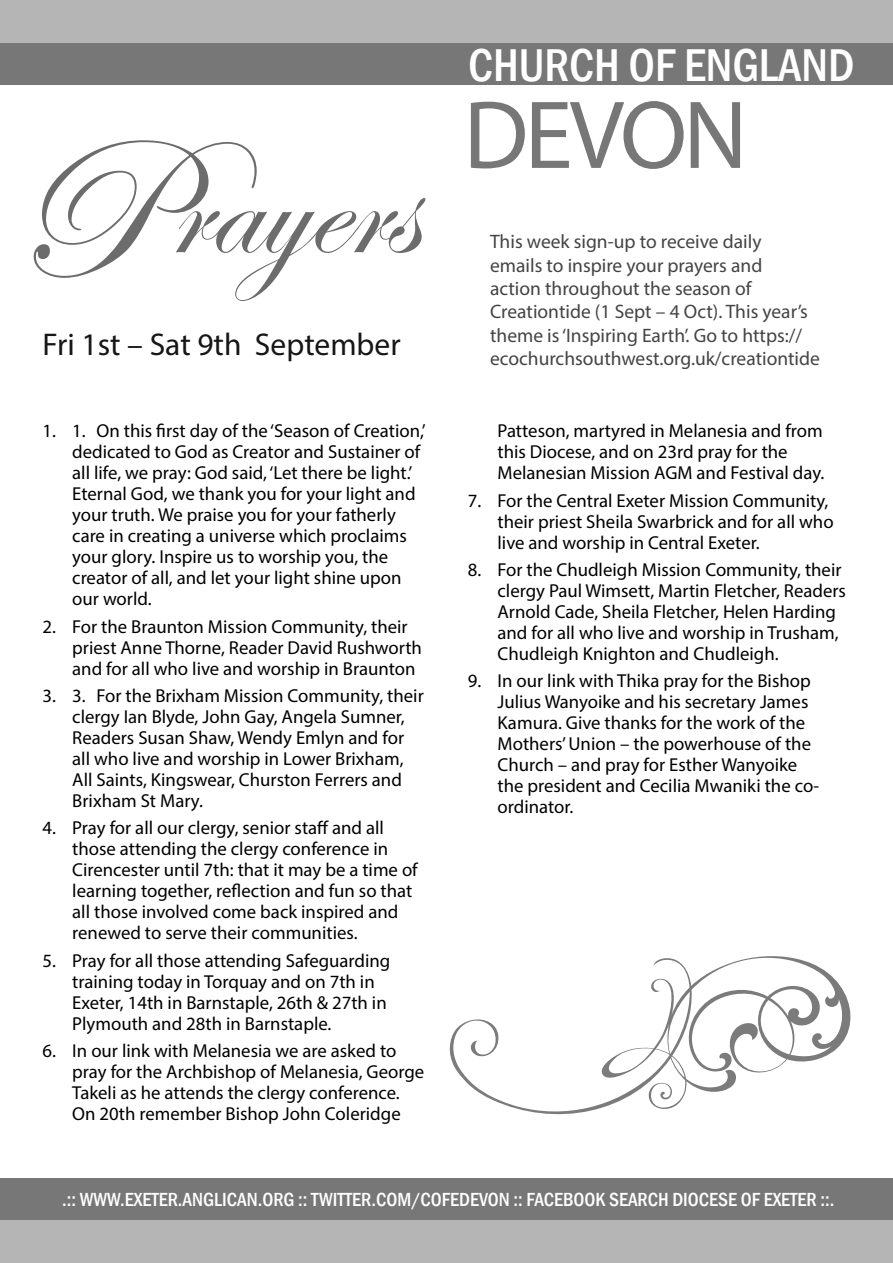
<style>
.page{position:relative;width:893px;height:1263px;background:#fff}
.page>*{position:absolute;margin:0;border:0;box-sizing:border-box;transform-origin:0 0}
.t1{font:151.5px "Edwardian Script ITC";color:#6c6c6c}
.t2{font:97.5px "Myriad Pro";letter-spacing:-.04em;color:#777}
.t3{font:500 condensed 47.25px "Franklin Gothic";color:#fff}
.t4{font:31.5px "Myriad Pro";color:#161616}
.t5{font:19.5px/23.4px "Myriad Pro";color:#444}
.t6{font:500 condensed 19.5px "Franklin Gothic";color:#fff}
.t7{font:18.75px/21px "Myriad Pro";color:#000}
.s1{font-size:202.5px}
</style>
<div class="page">
<div style="left:0;top:43px;width:893px;height:42px;background:#777"></div>
<div style="left:0;top:0;width:893px;height:43px;background:#b5b5b5"></div>
<div style="left:0;top:1178px;width:893px;height:42px;background:#777"></div>
<div style="left:0;top:1220px;width:893px;height:43px;background:#b5b5b5"></div>
<svg style="left:449px;top:956px;width:402px;height:159px"></svg>
<svg style="left:607px;top:992px;width:83px;height:85px"></svg>
<svg style="left:760px;top:987px;width:53px;height:67px"></svg>
<h1 class="t1" style="left:11px;top:122px;width:407px"><span class="s1">P</span>rayers</h1>
<h3 class="t4" style="left:43px;top:325px;width:360px">Fri 1st – Sat 9th September</h3>
<p class="t7" style="left:72px;top:420px;width:355px;text-indent:-30px">1. 1. On this first day of the ‘Season of Creation,’ dedicated to God as Creator and Sustainer of all life, we pray: God said, ‘Let there be light.’ Eternal God, we thank you for your light and your truth. We praise you for your fatherly care in creating a universe which proclaims your glory. Inspire us to worship you, the creator of all, and let your light shine upon our world.</p>
<p class="t7" style="left:72px;top:615px;width:351px;text-indent:-30px">2. For the Braunton Mission Community, their priest Anne Thorne, Reader David Rushworth and for all who live and worship in Braunton</p>
<p class="t7" style="left:72px;top:685px;width:353px;text-indent:-30px">3. 3. For the Brixham Mission Community, their clergy Ian Blyde, John Gay, Angela Sumner, Readers Susan Shaw, Wendy Emlyn and for all who live and worship in Lower Brixham, All Saints, Kingswear, Churston Ferrers and Brixham St Mary.</p>
<p class="t7" style="left:72px;top:817px;width:347px;text-indent:-30px">4. Pray for all our clergy, senior staff and all those attending the clergy conference in Cirencester until 7th: that it may be a time of learning together, reflection and fun so that all those involved come back inspired and renewed to serve their communities.</p>
<p class="t7" style="left:72px;top:950px;width:320px;text-indent:-30px">5. Pray for all those attending Safeguarding training today in Torquay and on 7th in Exeter, 14th in Barnstaple, 26th &amp; 27th in Plymouth and 28th in Barnstaple.</p>
<p class="t7" style="left:72px;top:1040px;width:354px;text-indent:-30px">6. In our link with Melanesia we are asked to pray for the Archbishop of Melanesia, George Takeli as he attends the clergy conference.<br>On 20th remember Bishop John Coleridge</p>
<h3 class="t3" style="left:468px;top:34px;width:388px">CHURCH OF ENGLAND</h3>
<h2 class="t2" style="left:463px;top:75px;width:285px">DEVON</h2>
<p class="t5" style="left:490px;top:230px;width:331px">This week sign-up to receive daily<br>emails to inspire your prayers and<br>action throughout the season of Creationtide (1 Sept – 4 Oct). This year’s theme is ‘Inspiring Earth’. Go to https:// ecochurchsouthwest.org.uk/creationtide</p>
<p class="t7" style="left:497px;top:420px;width:328px">Patteson, martyred in Melanesia and from this Diocese, and on 23rd pray for the<br>Melanesian Mission AGM and Festival day.</p>
<p class="t7" style="left:497px;top:489px;width:338px;text-indent:-30px">7. For the Central Exeter Mission Community, their priest Sheila Swarbrick and for all who live and worship in Central Exeter.</p>
<p class="t7" style="left:497px;top:559px;width:350px;text-indent:-30px">8. For the Chudleigh Mission Community, their clergy Paul Wimsett, Martin Fletcher, Readers Arnold Cade, Sheila Fletcher, Helen Harding and for all who live and worship in Trusham, Chudleigh Knighton and Chudleigh.</p>
<p class="t7" style="left:497px;top:670px;width:323px;text-indent:-30px">9. In our link with Thika pray for the Bishop Julius Wanyoike and his secretary James Kamura. Give thanks for the work of the Mothers’ Union – the powerhouse of the Church – and pray for Esther Wanyoike the president and Cecilia Mwaniki the co&shy;ordinator.</p>
<p class="t6" style="left:62px;top:1187px;width:774px">.:: WWW.EXETER.ANGLICAN.ORG :: TWITTER.COM/COFEDEVON :: FACEBOOK SEARCH DIOCESE OF EXETER ::.</p>
</div>
